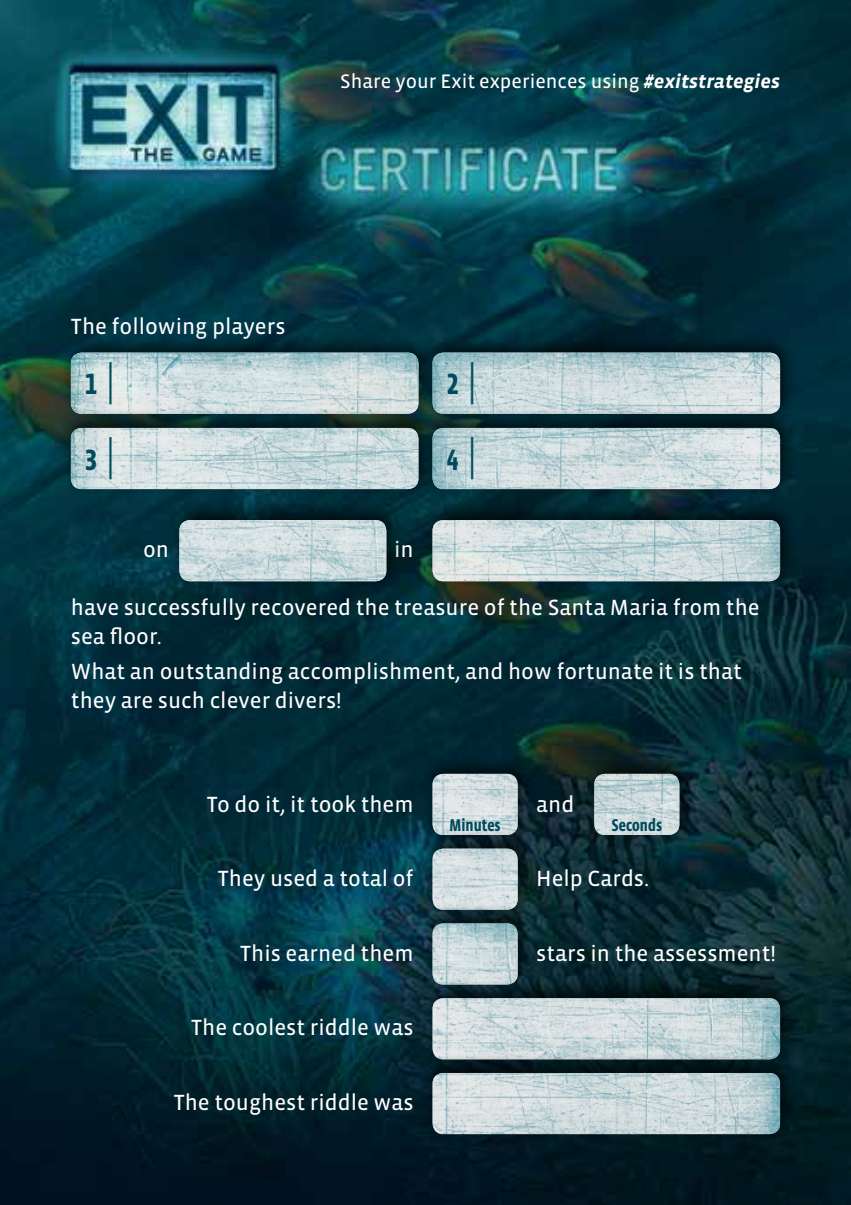
<style>
.page{position:relative;width:851px;height:1205px;background:#fff}
.page>*{position:absolute;margin:0;border:0;box-sizing:border-box;transform-origin:0 0}
.t1{font:700 30px "Vista Sans Nar OT";color:#004b5d}
.t2{font:22.5px/28.8px "Vista Sans OT";color:#fff}
.t3{font:20px "Vista Sans OT";color:#fff}
.t4{font:700 17.5px "Vista Sans Nar OT";color:#004b5d}
.s1{font-weight:700;font-style:italic}
.s2{font-weight:400;font-size:45px}
</style>
<div class="page">
<img style="left:0;top:0;width:850px;height:1205px">
<div style="left:422px;top:754px;width:112px;height:88px;background:#000;opacity:.75"></div>
<img style="left:432px;top:774px;width:85px;height:54px">
<div style="left:422px;top:828px;width:112px;height:89px;background:#000;opacity:.75"></div>
<img style="left:432px;top:848px;width:85px;height:55px">
<div style="left:583px;top:754px;width:113px;height:88px;background:#000;opacity:.75"></div>
<img style="left:594px;top:774px;width:85px;height:61px">
<div style="left:422px;top:903px;width:112px;height:88px;background:#000;opacity:.75"></div>
<img style="left:432px;top:923px;width:85px;height:55px">
<div style="left:169px;top:500px;width:234px;height:88px;background:#000;opacity:.75"></div>
<img style="left:179px;top:520px;width:207px;height:61px">
<div style="left:422px;top:500px;width:374px;height:88px;background:#000;opacity:.75"></div>
<img style="left:432px;top:520px;width:348px;height:61px">
<div style="left:60px;top:332px;width:375px;height:89px;background:#000;opacity:.75"></div>
<img style="left:71px;top:353px;width:347px;height:55px">
<div style="left:422px;top:332px;width:374px;height:89px;background:#000;opacity:.75"></div>
<img style="left:432px;top:353px;width:348px;height:55px">
<div style="left:422px;top:978px;width:374px;height:88px;background:#000;opacity:.75"></div>
<img style="left:432px;top:998px;width:348px;height:55px">
<div style="left:422px;top:1053px;width:374px;height:88px;background:#000;opacity:.75"></div>
<img style="left:432px;top:1073px;width:348px;height:61px">
<div style="left:60px;top:408px;width:375px;height:88px;background:#000;opacity:.75"></div>
<img style="left:71px;top:428px;width:347px;height:61px">
<div style="left:422px;top:408px;width:374px;height:88px;background:#000;opacity:.75"></div>
<img style="left:432px;top:428px;width:348px;height:61px">
<p class="t3" style="left:340px;top:71px;width:441px">Share your Exit experiences using <span class="s1">#exitstrategies</span></p>
<p class="t2" style="left:71px;top:312px;width:216px">The following players</p>
<h1 class="t1" style="left:85px;top:369px;width:30px">1 <span class="s2">|</span></h1>
<h1 class="t1" style="left:446px;top:369px;width:30px">2 <span class="s2">|</span></h1>
<h1 class="t1" style="left:85px;top:444px;width:30px">3 <span class="s2">|</span></h1>
<h1 class="t1" style="left:446px;top:444px;width:30px">4 <span class="s2">|</span></h1>
<p class="t2" style="left:143px;top:536px;width:27px">on</p>
<p class="t2" style="left:394px;top:536px;width:21px">in</p>
<p class="t2" style="left:71px;top:593px;width:690px">have successfully recovered the treasure of the Santa Maria from the sea floor.</p>
<p class="t2" style="left:71px;top:658px;width:672px">What an outstanding accomplishment, and how fortunate it is that they are such clever divers!</p>
<p class="t2" style="left:207px;top:790px;width:208px">To do it, it took them</p>
<p class="t2" style="left:536px;top:790px;width:40px">and</p>
<p class="t4" style="left:449px;top:816px;width:53px">Minutes</p>
<p class="t4" style="left:611px;top:816px;width:52px">Seconds</p>
<p class="t2" style="left:218px;top:864px;width:197px">They used a total of</p>
<p class="t2" style="left:536px;top:864px;width:114px">Help Cards.</p>
<p class="t2" style="left:240px;top:939px;width:175px">This earned them</p>
<p class="t2" style="left:536px;top:939px;width:241px">stars in the assessment!</p>
<p class="t2" style="left:191px;top:1013px;width:224px">The coolest riddle was</p>
<p class="t2" style="left:174px;top:1088px;width:241px">The toughest riddle was</p>
</div>
